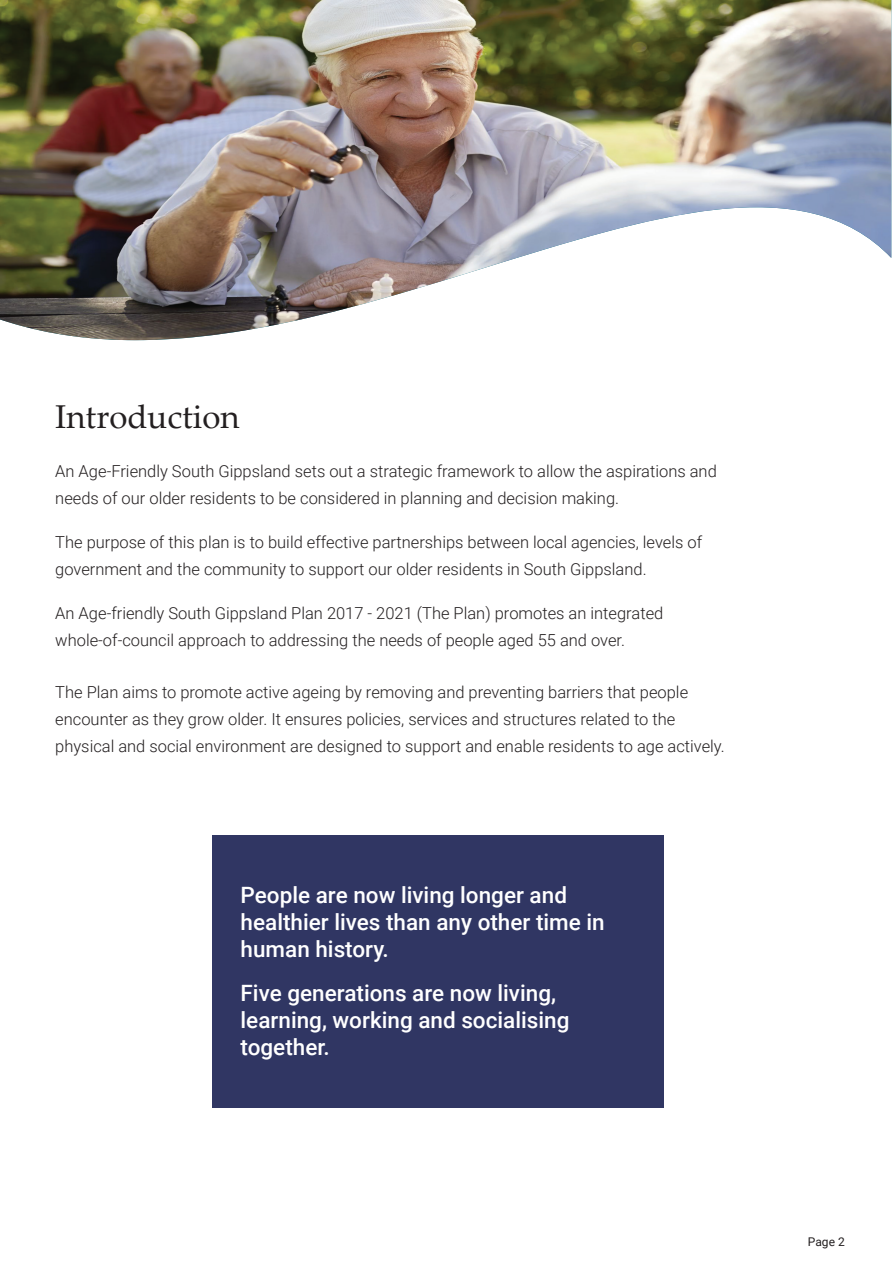
<style>
.page{position:relative;width:893px;height:1263px;background:#fff}
.page>*{position:absolute;margin:0;border:0;box-sizing:border-box;transform-origin:0 0}
.t1{font:33px "Palatino Linotype";color:#231f20}
.t2{font:500 22.5px/27px "Roboto";color:#fff}
.t3{font:300 16.5px/27px "Roboto";color:#231f20}
.t4{font:12px "Roboto";color:#231f20}
</style>
<div class="page">
<img style="left:0;top:0;width:891px;height:341px">
<div style="left:213px;top:835px;width:451px;height:272px;background:#303663"></div>
<h1 class="t1" style="left:55px;top:393px;width:186px">Introduction</h1>
<p class="t3" style="left:55px;top:457px;width:663px">An Age-Friendly South Gippsland sets out a strategic framework to allow the aspirations and needs of our older residents to be considered in planning and decision making.</p>
<p class="t3" style="left:55px;top:528px;width:648px">The purpose of this plan is to build effective partnerships between local agencies, levels of government and the community to support our older residents in South Gippsland.</p>
<p class="t3" style="left:55px;top:599px;width:610px">An Age-friendly South Gippsland Plan 2017 - 2021 (The Plan) promotes an integrated whole-of-council approach to addressing the needs of people aged 55 and over.</p>
<p class="t3" style="left:55px;top:678px;width:671px">The Plan aims to promote active ageing by removing and preventing barriers that people encounter as they grow older. It ensures policies, services and structures related to the physical and social environment are designed to support and enable residents to age actively.</p>
<h2 class="t2" style="left:241px;top:881px;width:366px">People are now living longer and healthier lives than any other time in human history.</h2>
<h2 class="t2" style="left:241px;top:979px;width:330px">Five generations are now living, learning, working and socialising together.</h2>
<p class="t4" style="left:808px;top:1233px;width:38px">Page 2</p>
</div>
